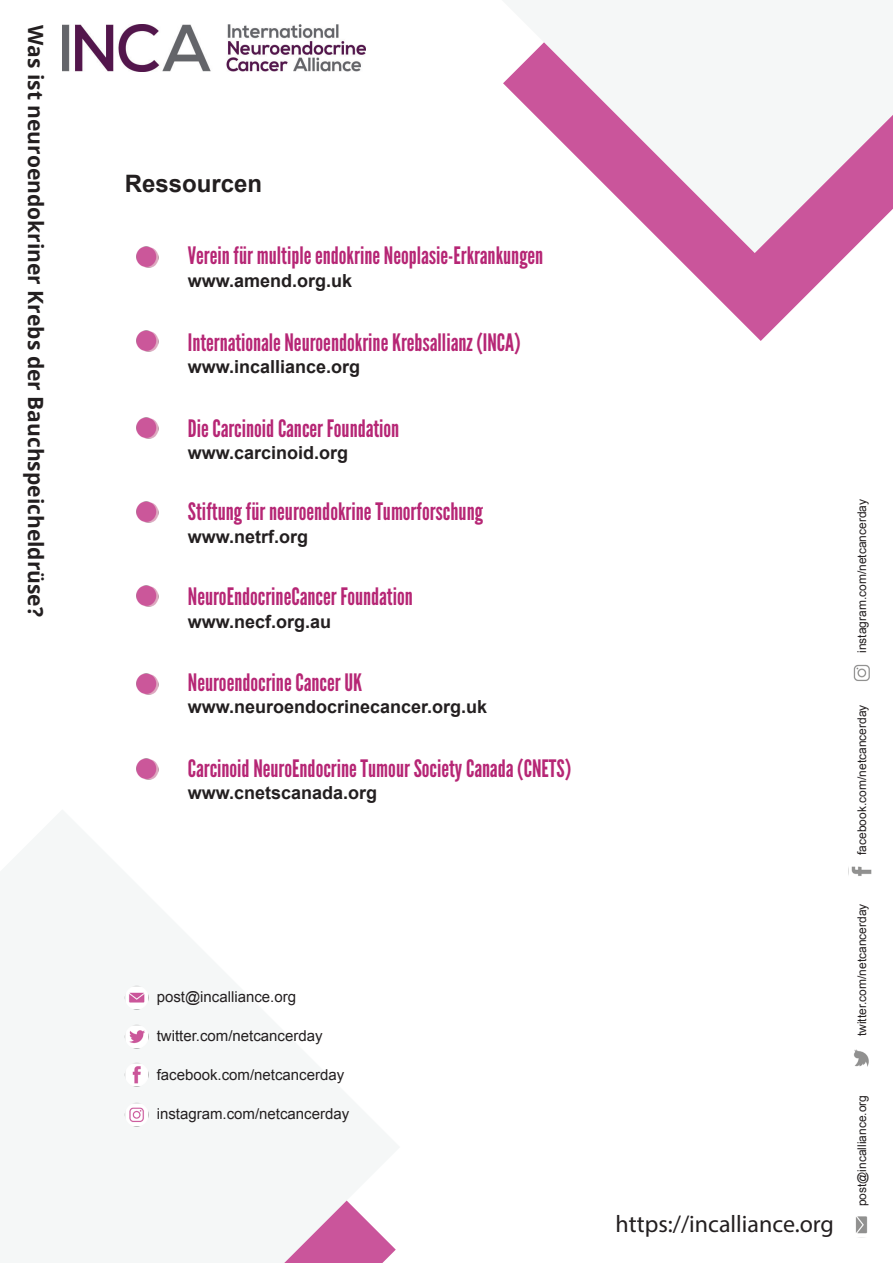
<style>
.page{position:relative;width:893px;height:1263px;background:#fff}
.page>*{position:absolute;margin:0;border:0;box-sizing:border-box;transform-origin:0 0}
.t1{font:24px "League Gothic";color:#b62675}
.t2{font:24px "Myriad Pro";color:#231f20}
.t3{font:700 24px "Arial";color:#231f20}
.t4{font:700 21px "Open Sans";color:#231f20}
.t5{font:700 18px "Arial";color:#231f20}
.t6{font:15px "Arial";color:#231f20}
.t7{font:12px "Arial";color:#231f20}
</style>
<div class="page">
<svg style="left:673px;top:253px;width:176px;height:88px"></svg>
<svg style="left:503px;top:42px;width:390px;height:211px;fill:#f5f7f7"></svg>
<svg style="left:124px;top:985px;width:272px;height:278px;fill:#f5f7f7"></svg>
<img style="left:62px;top:25px;width:303px;height:46px">
<img style="left:855px;top:1216px;width:13px;height:18px">
<img style="left:854px;top:1049px;width:15px;height:18px">
<img style="left:851px;top:866px;width:21px;height:10px">
<img style="left:853px;top:664px;width:17px;height:17px">
<img style="left:137px;top:247px;width:21px;height:20px">
<img style="left:137px;top:331px;width:21px;height:20px">
<img style="left:137px;top:418px;width:21px;height:20px">
<img style="left:137px;top:501px;width:21px;height:21px">
<img style="left:137px;top:585px;width:21px;height:21px">
<img style="left:137px;top:673px;width:21px;height:21px">
<img style="left:137px;top:758px;width:21px;height:21px">
<img style="left:125px;top:1103px;width:24px;height:23px">
<img style="left:125px;top:1063px;width:24px;height:23px">
<img style="left:125px;top:1024px;width:24px;height:24px">
<img style="left:125px;top:986px;width:24px;height:24px">
<p class="t4" style="left:50px;top:25px;width:593px;rotate:90deg">Was ist neuroendokriner Krebs der Bauchspeicheldrüse?</p>
<p class="t3" style="left:125px;top:167px;width:139px">Ressourcen</p>
<p class="t1" style="left:188px;top:241px;width:357px">Verein für multiple endokrine Neoplasie-Erkrankungen</p>
<p class="t5" style="left:188px;top:268px;width:166px">www.amend.org.uk</p>
<p class="t1" style="left:188px;top:328px;width:334px">Internationale Neuroendokrine Krebsallianz (INCA)</p>
<p class="t5" style="left:188px;top:355px;width:174px">www.incalliance.org</p>
<p class="t1" style="left:188px;top:414px;width:213px">Die Carcinoid Cancer Foundation</p>
<p class="t5" style="left:188px;top:441px;width:162px">www.carcinoid.org</p>
<p class="t1" style="left:188px;top:498px;width:297px">Stiftung für neuroendokrine Tumorforschung</p>
<p class="t5" style="left:188px;top:525px;width:122px">www.netrf.org</p>
<p class="t1" style="left:188px;top:582px;width:226px">NeuroEndocrineCancer Foundation</p>
<p class="t5" style="left:188px;top:609px;width:145px">www.necf.org.au</p>
<p class="t1" style="left:188px;top:668px;width:176px">Neuroendocrine Cancer UK</p>
<p class="t5" style="left:188px;top:694px;width:301px">www.neuroendocrinecancer.org.uk</p>
<p class="t1" style="left:188px;top:754px;width:385px">Carcinoid NeuroEndocrine Tumour Society Canada (CNETS)</p>
<p class="t5" style="left:188px;top:781px;width:191px">www.cnetscanada.org</p>
<p class="t6" style="left:157px;top:987px;width:141px">post@incalliance.org</p>
<p class="t6" style="left:157px;top:1026px;width:167px">twitter.com/netcancerday</p>
<p class="t6" style="left:157px;top:1065px;width:189px">facebook.com/netcancerday</p>
<p class="t6" style="left:157px;top:1104px;width:194px">instagram.com/netcancerday</p>
<p class="t2" style="left:616px;top:1209px;width:220px">https://incalliance.org</p>
<p class="t7" style="left:854px;top:653px;width:156px;rotate:-90deg">instagram.com/netcancerday</p>
<p class="t7" style="left:854px;top:855px;width:152px;rotate:-90deg">facebook.com/netcancerday</p>
<p class="t7" style="left:854px;top:1036px;width:134px;rotate:-90deg">twitter.com/netcancerday</p>
<p class="t7" style="left:854px;top:1206px;width:113px;rotate:-90deg">post@incalliance.org</p>
</div>
